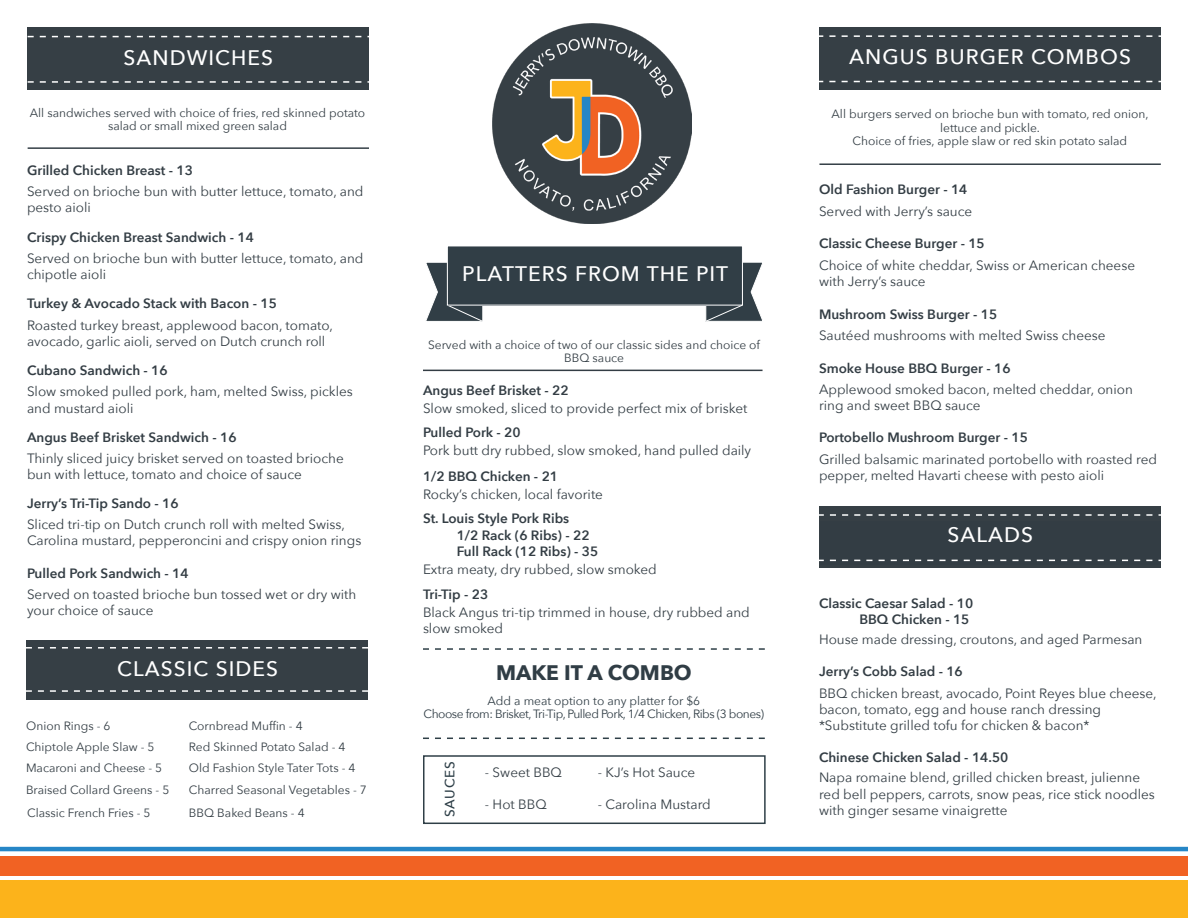
<style>
.page{position:relative;width:1188px;height:918px;background:#fff}
.page>*{position:absolute;margin:0;border:0;box-sizing:border-box;transform-origin:0 0}
.HEADERS{font:500 21px "Avenir Next";letter-spacing:.05em;color:#fff}
.Headline{font:700 21px "Avenir Next";color:#303d45}
.Product_Description{font:13.5px/16.2px "Avenir Next";color:#333d44}
.Sides{font:600 13.5px "Avenir Next";color:#333d44}
.HEADERS-2{font:500 13.5px "Avenir Next";letter-spacing:.05em;color:#2d3e47}
.Description{font:12px/13.5px "Avenir Next";color:#333d44;text-align:center}
.Product_Description-2{font:12px "Avenir Next";color:#333d44}
.Description-2{font:12px "Avenir Next";letter-spacing:-.04em;color:#303d45}
.Description-3{font:12px "Avenir Next";color:#303d45}
</style>
<div class="page">
<div style="left:0;top:881px;width:1188px;height:37px;background:#fcb31b"></div>
<hr style="left:0;top:847px;width:1188px;height:4px;background:#2686c6">
<div style="left:0;top:857px;width:1188px;height:19px;background:#f16223"></div>
<div style="left:27px;top:27px;width:342px;height:63px;background:#363f45"></div>
<svg style="left:27px;top:35px;width:342px;height:48px"></svg>
<hr style="left:28px;top:147px;width:341px;height:2px;background:#343f46">
<svg style="left:426px;top:262px;width:57px;height:60px"></svg>
<div style="left:447px;top:246px;width:295px;height:59px;background:#313e46"></div>
<div style="left:447px;top:245px;width:296px;height:61px;border:1px solid #fff"></div>
<svg style="left:704px;top:261px;width:58px;height:61px"></svg>
<hr style="left:423px;top:370px;width:340px;height:1px;background:#333d44">
<svg style="left:423px;top:648px;width:342px;height:2px"></svg>
<svg style="left:423px;top:738px;width:342px;height:1px"></svg>
<div style="left:423px;top:755px;width:343px;height:69px;border:2px solid #2f3f47"></div>
<div style="left:819px;top:27px;width:342px;height:63px;background:#363f45"></div>
<svg style="left:819px;top:35px;width:342px;height:48px"></svg>
<hr style="left:819px;top:163px;width:342px;height:2px;background:#343f46">
<img style="left:492px;top:23px;width:200px;height:200px">
<div style="left:819px;top:507px;width:342px;height:61px;background:#363f45"></div>
<svg style="left:819px;top:514px;width:342px;height:48px"></svg>
<div style="left:26px;top:640px;width:342px;height:59px;background:#363f45"></div>
<svg style="left:26px;top:647px;width:342px;height:45px"></svg>
<p class="HEADERS" style="left:123px;top:40px;width:151px">SANDWICHES</p>
<p class="Description" style="left:30px;top:105px;width:337px">All sandwiches served with choice of fries, red skinned potato salad or small mixed green salad</p>
<p class="Sides" style="left:27px;top:159px;width:168px">Grilled Chicken Breast - 13</p>
<p class="Product_Description" style="left:27px;top:183px;width:338px">Served on brioche bun with butter lettuce, tomato, and pesto aioli</p>
<p class="Sides" style="left:27px;top:225px;width:228px">Crispy Chicken Breast Sandwich - 14</p>
<p class="Product_Description" style="left:27px;top:250px;width:338px">Served on brioche bun with butter lettuce, tomato, and chipotle aioli</p>
<p class="Sides" style="left:27px;top:292px;width:251px">Turkey &amp; Avocado Stack with Bacon - 15</p>
<p class="Product_Description" style="left:27px;top:316px;width:308px">Roasted turkey breast, applewood bacon, tomato,</p>
<p class="Product_Description" style="left:27px;top:333px;width:300px">avocado, garlic aioli, served on Dutch crunch roll</p>
<p class="Sides" style="left:27px;top:359px;width:142px">Cubano Sandwich - 16</p>
<p class="Product_Description" style="left:27px;top:383px;width:327px">Slow smoked pulled pork, ham, melted Swiss, pickles and mustard aioli</p>
<p class="Sides" style="left:27px;top:426px;width:211px">Angus Beef Brisket Sandwich - 16</p>
<p class="Product_Description" style="left:27px;top:449px;width:318px">Thinly sliced juicy brisket served on toasted brioche bun with lettuce, tomato and choice of sauce</p>
<p class="Sides" style="left:27px;top:492px;width:153px">Jerry’s Tri-Tip Sando - 16</p>
<p class="Product_Description" style="left:27px;top:516px;width:336px">Sliced tri-tip on Dutch crunch roll with melted Swiss,<br>Carolina mustard, pepperoncini and crispy onion rings</p>
<p class="Sides" style="left:27px;top:561px;width:163px">Pulled Pork Sandwich - 14</p>
<p class="Product_Description" style="left:27px;top:585px;width:331px">Served on toasted brioche bun tossed wet or dry with your choice of sauce</p>
<p class="HEADERS" style="left:117px;top:651px;width:163px">CLASSIC SIDES</p>
<p class="Product_Description-2" style="left:26px;top:716px;width:86px">Onion Rings - 6</p>
<p class="Product_Description-2" style="left:189px;top:715px;width:115px">Cornbread Muffin - 4</p>
<p class="Product_Description-2" style="left:189px;top:758px;width:168px">Old Fashion Style Tater Tots - 4</p>
<p class="Product_Description-2" style="left:26px;top:779px;width:145px">Braised Collard Greens - 5</p>
<p class="Product_Description-2" style="left:189px;top:780px;width:179px">Charred Seasonal Vegetables - 7</p>
<p class="Product_Description-2" style="left:26px;top:737px;width:130px">Chiptole Apple Slaw - 5</p>
<p class="Product_Description-2" style="left:189px;top:737px;width:158px">Red Skinned Potato Salad - 4</p>
<p class="Product_Description-2" style="left:26px;top:757px;width:138px">Macaroni and Cheese - 5</p>
<p class="Product_Description-2" style="left:189px;top:803px;width:117px">BBQ Baked Beans - 4</p>
<p class="Product_Description-2" style="left:27px;top:802px;width:125px">Classic French Fries - 5</p>
<p class="HEADERS" style="left:462px;top:255px;width:268px">PLATTERS FROM THE PIT</p>
<p class="Description" style="left:428px;top:337px;width:334px">Served with a choice of two of our classic sides and choice of<br>BBQ sauce</p>
<p class="Product_Description" style="left:423px;top:399px;width:326px">Slow smoked, sliced to provide perfect mix of brisket</p>
<p class="Sides" style="left:423px;top:378px;width:147px">Angus Beef Brisket - 22</p>
<p class="Sides" style="left:423px;top:421px;width:99px">Pulled Pork - 20</p>
<p class="Product_Description" style="left:423px;top:442px;width:330px">Pork butt dry rubbed, slow smoked, hand pulled daily</p>
<p class="Sides" style="left:423px;top:464px;width:137px">1/2 BBQ Chicken - 21</p>
<p class="Product_Description" style="left:423px;top:485px;width:182px">Rocky’s chicken, local favorite</p>
<p class="Sides" style="left:423px;top:507px;width:148px">St. Louis Style Pork Ribs</p>
<p class="Sides" style="left:457px;top:523px;width:134px">1/2 Rack (6 Ribs) - 22</p>
<p class="Sides" style="left:457px;top:540px;width:143px">Full Rack (12 Ribs) - 35</p>
<p class="Product_Description" style="left:423px;top:561px;width:235px">Extra meaty, dry rubbed, slow smoked</p>
<p class="Sides" style="left:423px;top:583px;width:67px">Tri-Tip - 23</p>
<p class="Product_Description" style="left:423px;top:604px;width:328px">Black Angus tri-tip trimmed in house, dry rubbed and slow smoked</p>
<p class="Headline" style="left:496px;top:654px;width:197px">MAKE IT A COMBO</p>
<p class="Description-3" style="left:488px;top:690px;width:214px">Add a meat option to any platter for $6</p>
<p class="Description-2" style="left:424px;top:704px;width:342px">Choose from: Brisket, Tri-Tip, Pulled Pork, 1/4 Chicken, Ribs (3 bones)</p>
<p class="HEADERS-2" style="left:438px;top:817px;width:57px;rotate:-90deg">SAUCES</p>
<p class="Product_Description" style="left:485px;top:764px;width:79px">- Sweet BBQ</p>
<p class="Product_Description" style="left:598px;top:764px;width:99px">- KJ’s Hot Sauce</p>
<p class="Product_Description" style="left:485px;top:796px;width:63px">- Hot BBQ</p>
<p class="Product_Description" style="left:598px;top:796px;width:114px">- Carolina Mustard</p>
<p class="HEADERS" style="left:849px;top:39px;width:283px">ANGUS BURGER COMBOS</p>
<p class="Description" style="left:832px;top:107px;width:319px">All burgers served on brioche bun with tomato, red onion, lettuce and pickle.</p>
<p class="Description" style="left:853px;top:134px;width:276px">Choice of fries, apple slaw or red skin potato salad</p>
<p class="Sides" style="left:819px;top:178px;width:150px">Old Fashion Burger - 14</p>
<p class="Product_Description" style="left:819px;top:202px;width:155px">Served with Jerry’s sauce</p>
<p class="Sides" style="left:819px;top:232px;width:167px">Classic Cheese Burger - 15</p>
<p class="Product_Description" style="left:819px;top:257px;width:318px">Choice of white cheddar, Swiss or American cheese with Jerry’s sauce</p>
<p class="Sides" style="left:819px;top:302px;width:180px">Mushroom Swiss Burger - 15</p>
<p class="Product_Description" style="left:819px;top:327px;width:288px">Sautéed mushrooms with melted Swiss cheese</p>
<p class="Sides" style="left:819px;top:357px;width:193px">Smoke House BBQ Burger - 16</p>
<p class="Product_Description" style="left:819px;top:381px;width:315px">Applewood smoked bacon, melted cheddar, onion ring and sweet BBQ sauce</p>
<p class="Sides" style="left:819px;top:426px;width:211px">Portobello Mushroom Burger - 15</p>
<p class="Product_Description" style="left:819px;top:450px;width:340px">Grilled balsamic marinated portobello with roasted red pepper, melted Havarti cheese with pesto aioli</p>
<p class="HEADERS" style="left:948px;top:517px;width:87px">SALADS</p>
<p class="Sides" style="left:819px;top:592px;width:156px">Classic Caesar Salad - 10</p>
<p class="Sides" style="left:860px;top:608px;width:112px">BBQ Chicken - 15</p>
<p class="Product_Description" style="left:819px;top:630px;width:325px">House made dressing, croutons, and aged Parmesan</p>
<p class="Sides" style="left:819px;top:660px;width:145px">Jerry’s Cobb Salad - 16</p>
<p class="Product_Description" style="left:819px;top:684px;width:339px">BBQ chicken breast, avocado, Point Reyes blue cheese, bacon, tomato, egg and house ranch dressing</p>
<p class="Product_Description" style="left:819px;top:717px;width:272px">*Substitute grilled tofu for chicken &amp; bacon*</p>
<p class="Sides" style="left:819px;top:746px;width:191px">Chinese Chicken Salad - 14.50</p>
<p class="Product_Description" style="left:819px;top:769px;width:337px">Napa romaine blend, grilled chicken breast, julienne red bell peppers, carrots, snow peas, rice stick noodles with ginger sesame vinaigrette</p>
</div>
